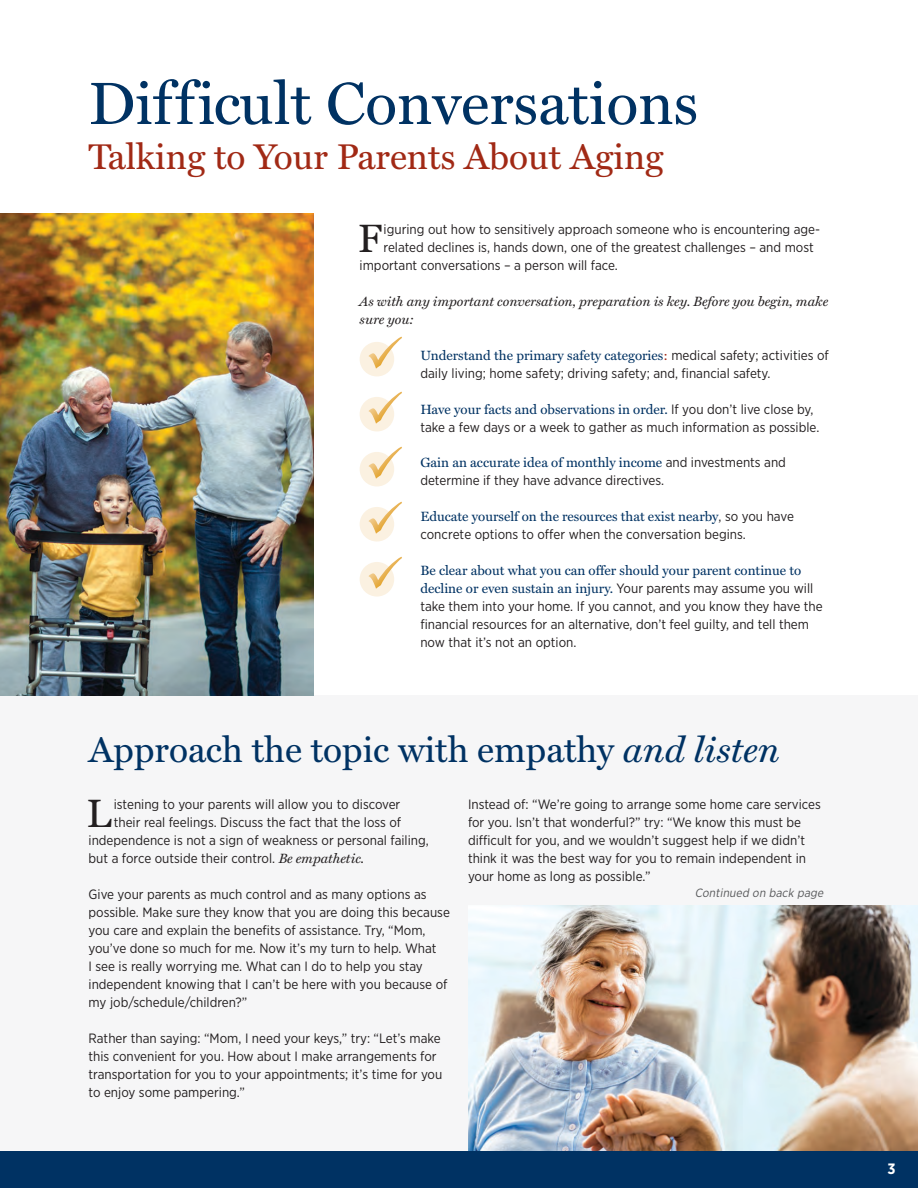
<style>
.page{position:relative;width:918px;height:1188px;background:#fff}
.page>*{position:absolute;margin:0;border:0;box-sizing:border-box;transform-origin:0 0}
.t1{font:60.15px "Miller Text";color:#003263}
.t2{font:39.9px "Miller Text";color:#231f20}
.t3{font:36px "Miller Text";color:#003263}
.t4{font:36px "Miller Text";color:#a12915}
.t5{font:700 15px "Gotham Narrow";color:#fff}
.t6{font:13.5px/18px "Gotham Narrow";color:#231f20}
.t7{font:italic 13.5px "Miller Text";color:#231f20}
.t8{font:italic 12px "Gotham Narrow";color:#58595b}
.s1{font-family:"Miller Text";color:#003263}
.s2{font-family:"Miller Text";color:#a12915}
.s3{font-style:italic}
.s4{font-family:"Miller Text";font-style:italic}
</style>
<div class="page">
<div style="left:0;top:696px;width:918px;height:460px;background:#f6f6f7"></div>
<img style="left:0;top:214px;width:314px;height:482px">
<div style="left:360px;top:562px;width:34px;height:35px;background:#fbf1e1;border-radius:50%"></div>
<div style="left:360px;top:507px;width:34px;height:35px;background:#fbf1e1;border-radius:50%"></div>
<div style="left:360px;top:452px;width:34px;height:34px;background:#fbf1e1;border-radius:50%"></div>
<div style="left:360px;top:397px;width:34px;height:34px;background:#fbf1e1;border-radius:50%"></div>
<div style="left:360px;top:342px;width:34px;height:34px;background:#fbf1e1;border-radius:50%"></div>
<svg style="left:368px;top:557px;width:34px;height:32px"></svg>
<svg style="left:368px;top:502px;width:34px;height:32px"></svg>
<svg style="left:368px;top:447px;width:34px;height:32px"></svg>
<svg style="left:368px;top:392px;width:34px;height:32px"></svg>
<svg style="left:368px;top:337px;width:34px;height:32px"></svg>
<img style="left:468px;top:905px;width:450px;height:246px">
<div style="left:0;top:1151px;width:918px;height:37px;background:#003263"></div>
<h1 class="t1" style="left:88px;top:56px;width:611px">Difficult Conversations</h1>
<h1 class="t4" style="left:88px;top:128px;width:577px">Talking to Your Parents About Aging</h1>
<p class="t2" style="left:358px;top:207px;width:26px">F</p>
<p class="t6" style="left:384px;top:220px;width:438px">iguring out how to sensitively approach someone who is encountering age-</p>
<p class="t6" style="left:384px;top:238px;width:432px">related declines is, hands down, one of the greatest challenges – and most</p>
<p class="t6" style="left:360px;top:256px;width:260px">important conversations – a person will face.</p>
<p class="t7" style="left:360px;top:290px;width:470px">As with any important conversation, preparation is key. Before you begin, make</p>
<p class="t7" style="left:360px;top:308px;width:56px">sure you:</p>
<p class="t6" style="left:420px;top:346px;width:410px"><span class="s1">Understand the primary safety categories</span><span class="s2">:</span> medical safety; activities of daily living; home safety; driving safety; and, fnancial safety.</p>
<p class="t6" style="left:420px;top:400px;width:401px"><span class="s1">Have your facts and observations in order.</span> If you don’t live close by, take a few days or a week to gather as much information as possible.</p>
<p class="t6" style="left:420px;top:453px;width:367px"><span class="s1">Gain an accurate idea of monthly income</span> and investments and determine if they have advance directives.</p>
<p class="t6" style="left:420px;top:507px;width:375px"><span class="s1">Educate yourself on the resources that exist nearby</span>, so you have concrete options to offer when the conversation begins.</p>
<p class="t6" style="left:420px;top:561px;width:404px"><span class="s1">Be clear about what you can offer should your parent continue to decline or even sustain an injury.</span> Your parents may assume you will take them into your home. If you cannot, and you know they have the fnancial resources for an alternative, don’t feel guilty, and tell them now that it’s not an option.</p>
<h1 class="t3" style="left:89px;top:721px;width:693px">Approach the topic with empathy <span class="s3">and listen</span></h1>
<p class="t2" style="left:87px;top:781px;width:27px">L</p>
<p class="t6" style="left:114px;top:795px;width:288px">istening to your parents will allow you to discover</p>
<p class="t6" style="left:468px;top:795px;width:354px">Instead of: “We’re going to arrange some home care services for you. Isn’t that wonderful?” try: “We know this must be difcult for you, and we wouldn’t suggest help if we didn’t think it was the best way for you to remain independent in your home as long as possible.”</p>
<p class="t8" style="left:695px;top:885px;width:133px">Continued on back page</p>
<p class="t6" style="left:114px;top:813px;width:289px">their real feelings. Discuss the fact that the loss of</p>
<p class="t6" style="left:89px;top:831px;width:342px">independence is not a sign of weakness or personal failing,</p>
<p class="t6" style="left:89px;top:849px;width:277px">but a force outside their control. <span class="s4">Be empathetic.</span></p>
<p class="t6" style="left:89px;top:885px;width:363px">Give your parents as much control and as many options as possible. Make sure they know that you are doing this because you care and explain the benefts of assistance. Try, “Mom, you’ve done so much for me. Now it’s my turn to help. What<br>I see is really worrying me. What can I do to help you stay independent knowing that I can’t be here with you because of my job/schedule/children?”</p>
<p class="t6" style="left:89px;top:1029px;width:355px">Rather than saying: “Mom, I need your keys,” try: “Let’s make this convenient for you. How about I make arrangements for transportation for you to your appointments; it’s time for you to enjoy some pampering.”</p>
<p class="t5" style="left:887px;top:1159px;width:10px">3</p>
</div>
